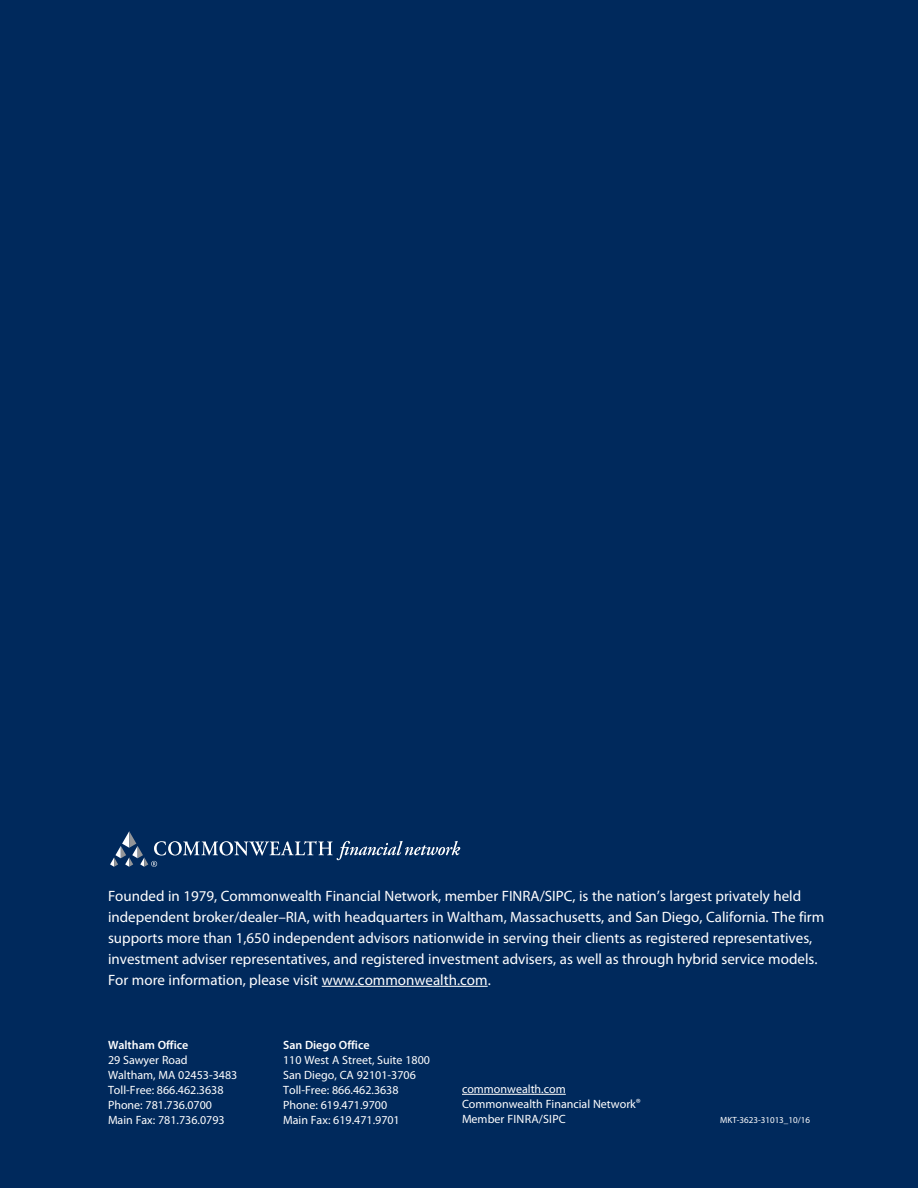
<style>
.page{position:relative;width:918px;height:1188px;background:#00295c}
.page>*{position:absolute;margin:0;border:0;box-sizing:border-box;transform-origin:0 0}
.Body{font:15px/21px "Myriad Pro";color:#fff}
.t1{font:12px/15px "Myriad Pro";color:#fff}
.t2{font:600 12px "Myriad Pro";color:#fff}
.t3{font:12px "Myriad Pro";letter-spacing:.02em;color:#fff}
.t4{font:9px "Myriad Pro";color:#fff}
</style>
<div class="page">
<svg style="left:110px;top:831px;width:350px;height:36px"></svg>
<hr style="left:322px;top:986px;width:166px;height:1px;background:#fff">
<hr style="left:462px;top:1094px;width:104px;height:1px;background:#fff">
<p class="Body" style="left:108px;top:885px;width:695px">Founded in 1979, Commonwealth Financial Network, member FINRA/SIPC, is the nation’s largest privately held</p>
<p class="Body" style="left:108px;top:906px;width:718px">independent broker/dealer–RIA, with headquarters in Waltham, Massachusetts, and San Diego, California. The firm</p>
<p class="Body" style="left:108px;top:927px;width:706px">supports more than 1,650 independent advisors nationwide in serving their clients as registered representatives,</p>
<p class="Body" style="left:108px;top:948px;width:711px">investment adviser representatives, and registered investment advisers, as well as through hybrid service models.<br>For more information, please visit www.commonwealth.com.</p>
<p class="t2" style="left:108px;top:1037px;width:82px">Waltham Office</p>
<p class="t1" style="left:108px;top:1052px;width:131px">29 Sawyer Road<br>Waltham, MA 02453-3483<br>Toll-Free: 866.462.3638<br>Phone: 781.736.0700<br>Main Fax: 781.736.0793</p>
<p class="t2" style="left:283px;top:1037px;width:88px">San Diego Office</p>
<p class="t1" style="left:283px;top:1052px;width:148px">110 West A Street, Suite 1800<br>San Diego, CA 92101-3706<br>Toll-Free: 866.462.3638<br>Phone: 619.471.9700<br>Main Fax: 619.471.9701</p>
<p class="t1" style="left:462px;top:1081px;width:105px">commonwealth.com</p>
<p class="t1" style="left:462px;top:1096px;width:180px">Commonwealth Financial Network®</p>
<p class="t3" style="left:462px;top:1112px;width:105px">Member FINRA/SIPC</p>
<p class="t4" style="left:720px;top:1114px;width:91px">MKT-3623-31013_10/16</p>
</div>
